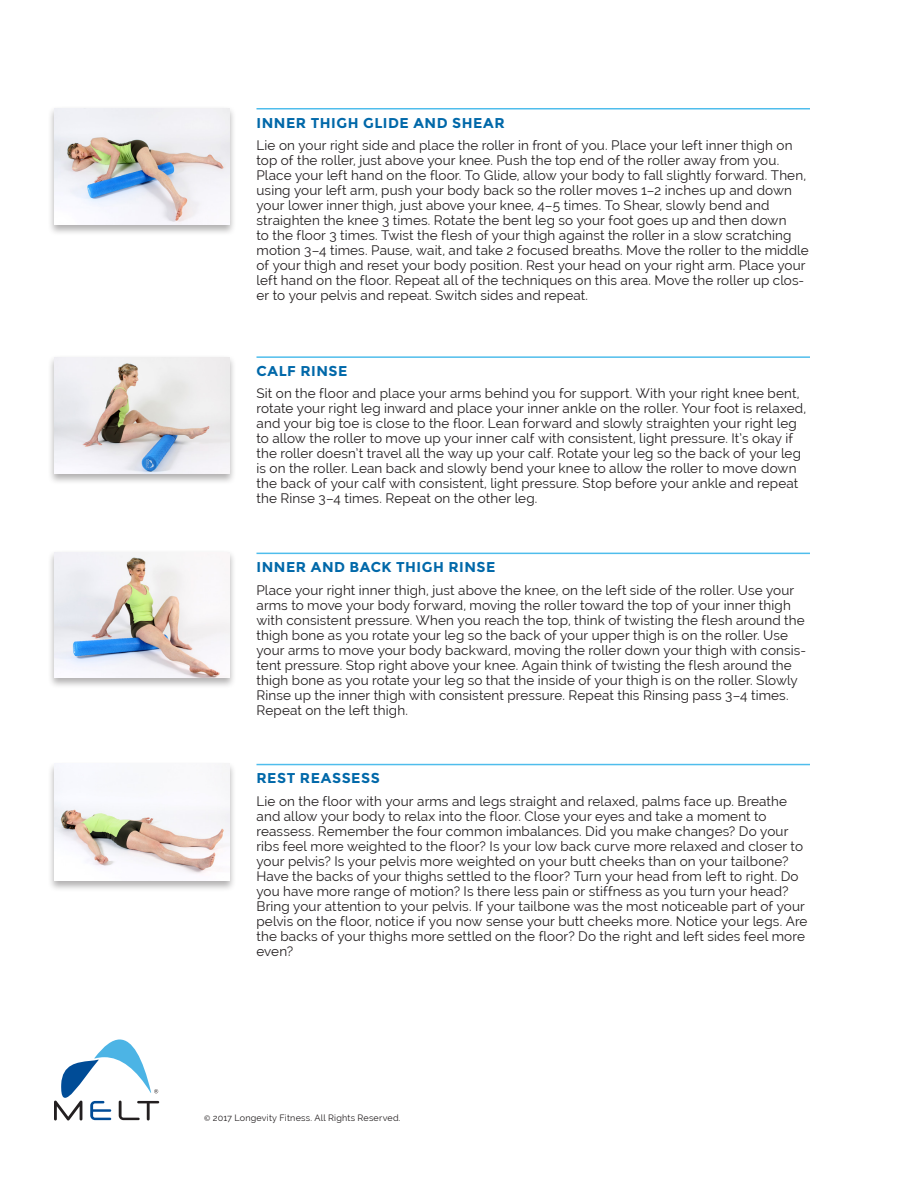
<style>
.page{position:relative;width:918px;height:1188px;background:#fff}
.page>*{position:absolute;margin:0;border:0;box-sizing:border-box;transform-origin:0 0}
.Subhead{font:700 14.25px "Montserrat";letter-spacing:.04em;color:#0068a9}
.Text{font:13.5px/15px "Raleway";letter-spacing:.01em;color:#231f20}
.t1{font:9px "Raleway";letter-spacing:.02em;color:#231f20}
.s1{font-family:"Minion Pro"}
</style>
<div class="page">
<svg style="left:54px;top:1040px;width:105px;height:80px"></svg>
<hr style="left:256px;top:108px;width:554px;height:2px;background:#4fbdec">
<hr style="left:256px;top:356px;width:554px;height:2px;background:#4fbdec">
<hr style="left:256px;top:553px;width:554px;height:1px;background:#4fbdec">
<hr style="left:256px;top:764px;width:554px;height:1px;background:#4fbdec">
<div style="left:48px;top:762px;width:188px;height:130px;background:#231f20;opacity:.35"></div>
<img style="left:54px;top:764px;width:176px;height:116px">
<div style="left:48px;top:550px;width:188px;height:139px;background:#231f20;opacity:.35"></div>
<img style="left:54px;top:552px;width:176px;height:126px">
<div style="left:48px;top:355px;width:188px;height:130px;background:#231f20;opacity:.35"></div>
<img style="left:54px;top:357px;width:176px;height:117px">
<div style="left:48px;top:106px;width:188px;height:130px;background:#231f20;opacity:.35"></div>
<img style="left:54px;top:108px;width:176px;height:117px">
<p class="Subhead" style="left:256px;top:114px;width:250px">INNER THIGH GLIDE AND SHEAR</p>
<p class="Text" style="left:256px;top:138px;width:554px">Lie on your right side and place the roller in front of you. Place your left inner thigh on top of the roller, just above your knee. Push the top end of the roller away from you.<br>Place your left hand on the floor. To Glide, allow your body to fall slightly forward. Then, using your left arm, push your body back so the roller moves 1–2 inches up and down your lower inner thigh, just above your knee, 4–5 times. To Shear, slowly bend and straighten the knee 3 times. Rotate the bent leg so your foot goes up and then down<br>to the floor 3 times. Twist the flesh of your thigh against the roller in a slow scratching motion 3–4 times. Pause, wait, and take 2 focused breaths. Move the roller to the middle of your thigh and reset your body position. Rest your head on your right arm. Place your left hand on the floor. Repeat all of the techniques on this area. Move the roller up clos&shy;er to your pelvis and repeat. Switch sides and repeat.</p>
<p class="Subhead" style="left:256px;top:362px;width:93px">CALF RINSE</p>
<p class="Text" style="left:256px;top:386px;width:551px">Sit on the floor and place your arms behind you for support. With your right knee bent, rotate your right leg inward and place your inner ankle on the roller. Your foot is relaxed, and your big toe is close to the floor. Lean forward and slowly straighten your right leg to allow the roller to move up your inner calf with consistent, light pressure. It’s okay if the roller doesn’t travel all the way up your calf. Rotate your leg so the back of your leg is on the roller. Lean back and slowly bend your knee to allow the roller to move down the back of your calf with consistent, light pressure. Stop before your ankle and repeat the Rinse 3–4 times. Repeat on the other leg.</p>
<p class="Subhead" style="left:256px;top:559px;width:241px">INNER AND BACK THIGH RINSE</p>
<p class="Text" style="left:256px;top:582px;width:551px">Place your right inner thigh, just above the knee, on the left side of the roller. Use your arms to move your body forward, moving the roller toward the top of your inner thigh with consistent pressure. When you reach the top, think of twisting the flesh around the thigh bone as you rotate your leg so the back of your upper thigh is on the roller. Use your arms to move your body backward, moving the roller down your thigh with consis&shy;tent pressure. Stop right above your knee. Again think of twisting the flesh around the thigh bone as you rotate your leg so that the inside of your thigh is on the roller. Slowly Rinse up the inner thigh with consistent pressure. Repeat this Rinsing pass 3–4 times.<br>Repeat on the left thigh.</p>
<p class="Subhead" style="left:256px;top:770px;width:125px">REST REASSESS</p>
<p class="Text" style="left:256px;top:794px;width:553px">Lie on the floor with your arms and legs straight and relaxed, palms face up. Breathe and allow your body to relax into the floor. Close your eyes and take a moment to reassess. Remember the four common imbalances. Did you make changes? Do your ribs feel more weighted to the floor? Is your low back curve more relaxed and closer to your pelvis? Is your pelvis more weighted on your butt cheeks than on your tailbone?<br>Have the backs of your thighs settled to the floor? Turn your head from left to right. Do you have more range of motion? Is there less pain or stiffness as you turn your head?<br>Bring your attention to your pelvis. If your tailbone was the most noticeable part of your pelvis on the floor, notice if you now sense your butt cheeks more. Notice your legs. Are the backs of your thighs more settled on the floor? Do the right and left sides feel more even?</p>
<p class="t1" style="left:204px;top:1112px;width:198px"><span class="s1">©</span> 2017 Longevity Fitness. All Rights Reserved.</p>
</div>
